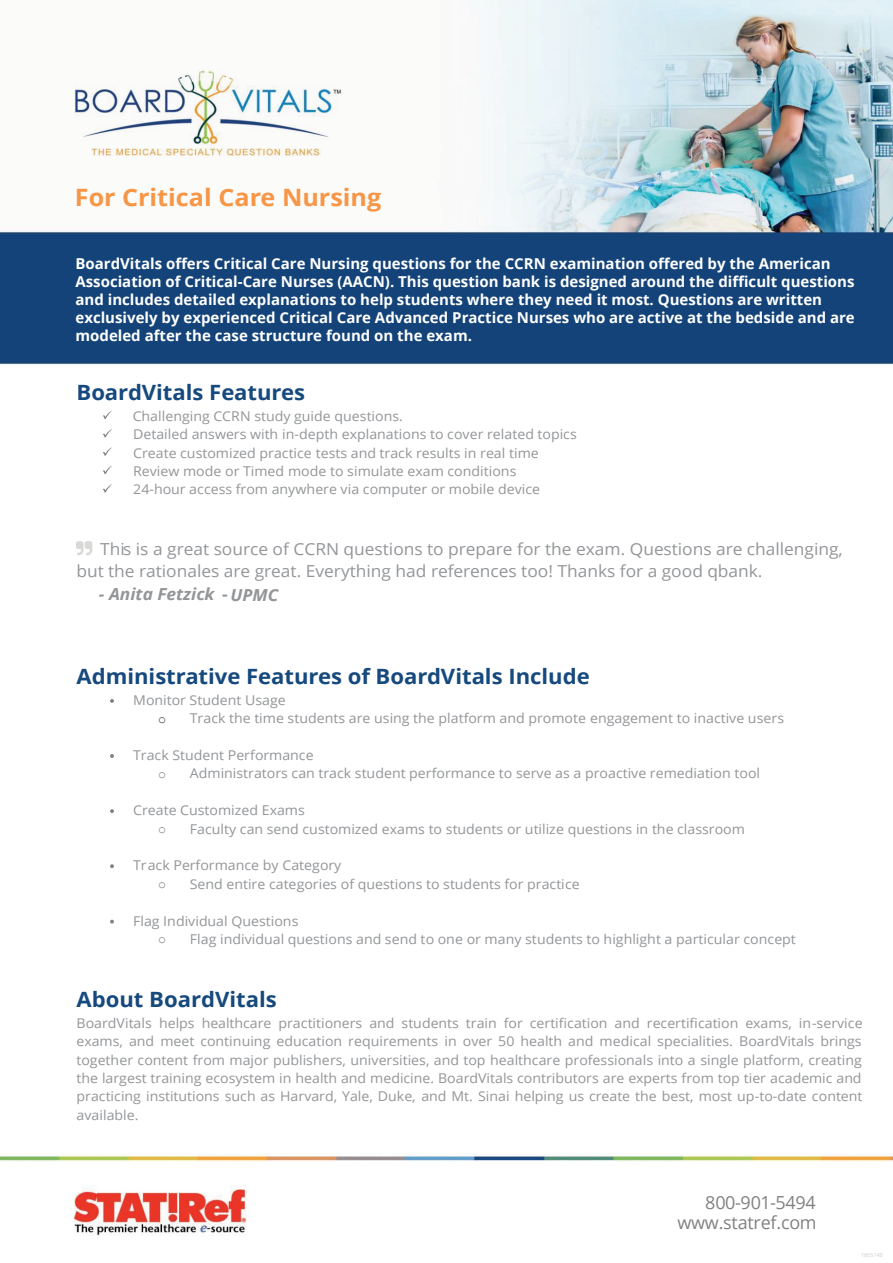
<style>
.page{position:relative;width:893px;height:1263px;background:#fff}
.page>*{position:absolute;margin:0;border:0;box-sizing:border-box;transform-origin:0 0}
.t1{font:700 24px "Open Sans";color:#f79646;scale:1.05 1}
.t2{font:700 21px "Open Sans";color:#16497d;scale:1.05 1}
.t3{font:18px/19.8px "Open Sans";letter-spacing:-.015em;color:#808180;text-align:right}
.t4{font:16.5px/22.5px "Open Sans";color:#939598;scale:1.05 1}
.t5{font:italic 700 16.5px "Open Sans";color:#939598;scale:1.05 1}
.t6{font:700 15px/18px "Open Sans";color:#fff}
.t7{font:13.5px/18.3px "Open Sans";color:#939598;scale:1.05 1}
.t8{font:13.35px "Courier New";color:#808180}
.t9{font:13.35px "Courier New";color:#404040}
.t10{font:6px "Myriad Pro";color:#d2d3d3}
.s1{font-style:normal}
</style>
<div class="page">
<img style="left:0;top:0;width:893px;height:1236px">
<img style="left:76px;top:541px;width:32px;height:16px">
<svg style="left:103px;top:411px;width:9px;height:8px"></svg>
<svg style="left:103px;top:429px;width:9px;height:9px"></svg>
<svg style="left:103px;top:447px;width:9px;height:9px"></svg>
<svg style="left:103px;top:466px;width:9px;height:8px"></svg>
<svg style="left:103px;top:484px;width:9px;height:9px"></svg>
<svg style="left:110px;top:699px;width:4px;height:4px"></svg>
<svg style="left:110px;top:754px;width:4px;height:4px"></svg>
<svg style="left:110px;top:809px;width:4px;height:4px"></svg>
<svg style="left:110px;top:864px;width:4px;height:4px"></svg>
<svg style="left:110px;top:920px;width:4px;height:3px"></svg>
<h1 class="t1" style="left:75px;top:180px;width:293px">For Critical Care Nursing</h1>
<p class="t6" style="left:76px;top:254px;width:781px">BoardVitals offers Critical Care Nursing questions for the CCRN examination offered by the American Association of Critical-Care Nurses (AACN). This question bank is designed around the difficult questions and includes detailed explanations to help students where they need it most. Questions are written exclusively by experienced Critical Care Advanced Practice Nurses who are active at the bedside and are modeled after the case structure found on the exam.</p>
<h2 class="t2" style="left:76px;top:378px;width:219px">BoardVitals Features</h2>
<p class="t7" style="left:133px;top:407px;width:425px">Challenging CCRN study guide questions.<br>Detailed answers with in-depth explanations to cover related topics Create customized practice tests and track results in real time Review mode or Timed mode to simulate exam conditions<br>24-hour access from anywhere via computer or mobile device</p>
<p class="t4" style="left:77px;top:537px;width:731px;text-indent:24px">This is a great source of CCRN questions to prepare for the exam. Questions are challenging, but the rationales are great. Everything had references too! Thanks for a good qbank.</p>
<p class="t5" style="left:99px;top:582px;width:173px">- Anita Fetzick <span class="s1">-</span> UPMC</p>
<h2 class="t2" style="left:76px;top:662px;width:490px">Administrative Features of BoardVitals Include</h2>
<p class="t7" style="left:190px;top:691px;width:567px;text-indent:-57px">Monitor Student Usage<br>Track the time students are using the platform and promote engagement to inactive users</p>
<p class="t7" style="left:190px;top:746px;width:545px;text-indent:-57px">Track Student Performance<br>Administrators can track student performance to serve as a proactive remediation tool</p>
<p class="t7" style="left:190px;top:801px;width:530px;text-indent:-57px">Create Customized Exams<br>Faculty can send customized exams to students or utilize questions in the classroom</p>
<p class="t7" style="left:190px;top:856px;width:373px;text-indent:-57px">Track Performance by Category<br>Send entire categories of questions to students for practice</p>
<p class="t7" style="left:190px;top:911px;width:579px;text-indent:-57px">Flag Individual Questions<br>Flag individual questions and send to one or many students to highlight a particular concept</p>
<p class="t9" style="left:158px;top:710px;width:9px">o</p>
<p class="t8" style="left:158px;top:765px;width:9px">o</p>
<p class="t8" style="left:158px;top:820px;width:9px">o</p>
<p class="t8" style="left:158px;top:875px;width:9px">o</p>
<p class="t8" style="left:158px;top:931px;width:9px">o</p>
<h2 class="t2" style="left:76px;top:985px;width:192px">About BoardVitals</h2>
<p class="t7" style="left:76px;top:1013px;width:750px;text-align:justify">BoardVitals helps healthcare practitioners and students train for certification and recertification exams, in-service exams, and meet continuing education requirements in over 50 health and medical specialities. BoardVitals brings together content from major publishers, universities, and top healthcare professionals into a single platform, creating the largest training ecosystem in health and medicine. BoardVitals contributors are experts from top tier academic and practicing institutions such as Harvard, Yale, Duke, and Mt. Sinai helping us create the best, most up-to-date content available.</p>
<h3 class="t3" style="left:677px;top:1192px;width:141px">800-901-5494 www.statref.com</h3>
<p class="t10" style="left:861px;top:1251px;width:23px">180514B</p>
</div>
